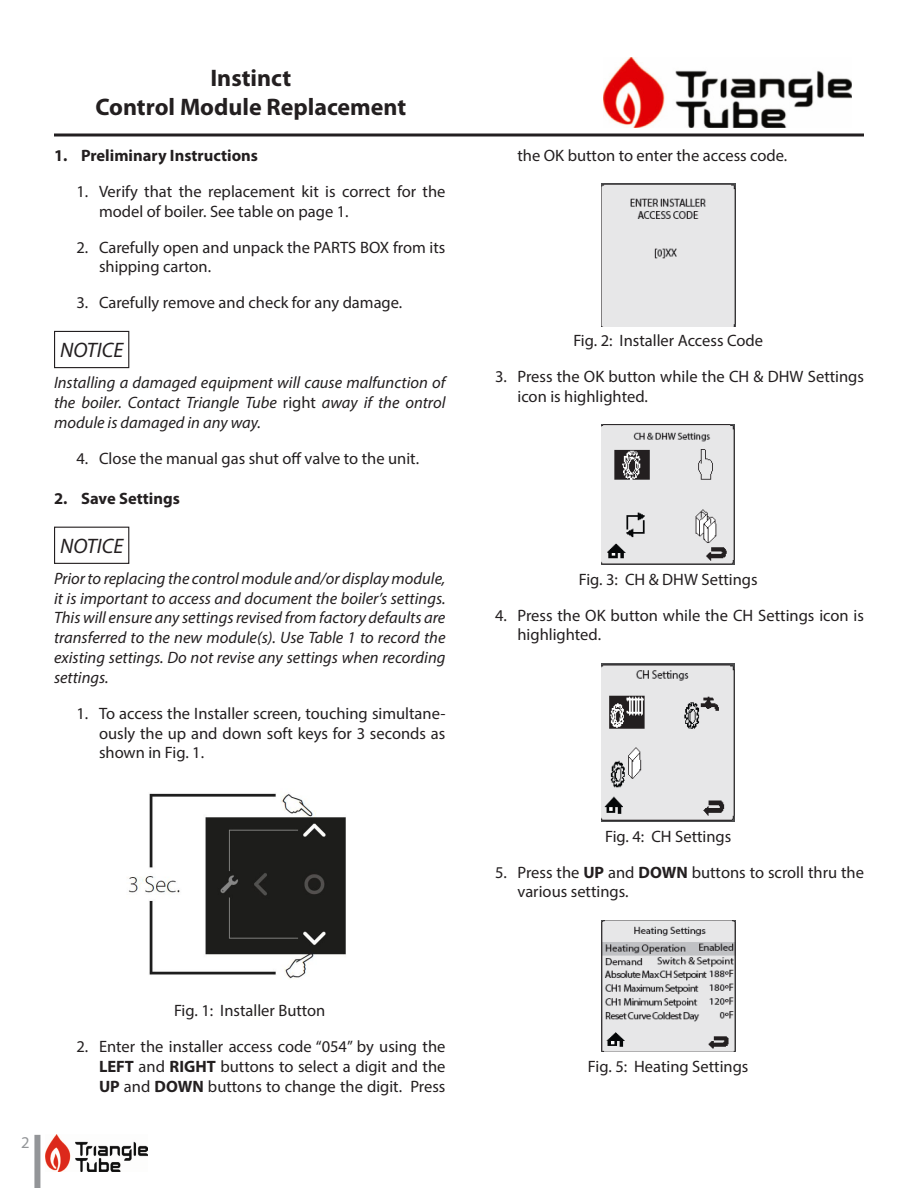
<style>
.page{position:relative;width:918px;height:1188px;background:#fff}
.page>*{position:absolute;margin:0;border:0;box-sizing:border-box;transform-origin:0 0}
.t1{font:700 24px/28.8px "Myriad Pro";color:#231f20;text-align:center}
.Notice{font:italic 21px "Myriad Pro";color:#231f20}
.t2{font:16.5px/19.8px "Myriad Pro";color:#231f20}
.Notice-2{font:italic 16.5px/19.8px "Myriad Pro";color:#231f20;text-align:justify}
.t3{font:700 16.5px "Myriad Pro";color:#231f20}
.t4{font:16.5px "Myriad Pro";color:#939598}
.s1{font-style:normal}
.s2{font-weight:700}
</style>
<div class="page">
<hr style="left:54px;top:134px;width:810px;height:2px;background:#231f20">
<img style="left:604px;top:57px;width:247px;height:70px">
<div style="left:34px;top:1135px;width:6px;height:53px;background:#939598"></div>
<img style="left:45px;top:1135px;width:102px;height:36px">
<div style="left:54px;top:331px;width:75px;height:37px;border:1px solid #231f20"></div>
<div style="left:54px;top:527px;width:75px;height:37px;border:1px solid #231f20"></div>
<img style="left:128px;top:793px;width:218px;height:186px">
<img style="left:601px;top:184px;width:134px;height:142px">
<img style="left:602px;top:425px;width:133px;height:140px">
<img style="left:602px;top:664px;width:133px;height:158px">
<img style="left:601px;top:921px;width:134px;height:131px">
<h1 class="t1" style="left:95px;top:64px;width:312px">Instinct<br>Control Module Replacement</h1>
<p class="t3" style="left:54px;top:146px;width:206px">1. Preliminary Instructions</p>
<p class="t2" style="left:99px;top:181px;width:348px;text-indent:-22px">1. Verify that the replacement kit is correct for the model of boiler. See table on page 1.</p>
<p class="t2" style="left:99px;top:237px;width:348px;text-indent:-22px">2. Carefully open and unpack the PARTS BOX from its shipping carton.</p>
<p class="t2" style="left:76px;top:293px;width:327px">3. Carefully remove and check for any damage.</p>
<p class="Notice" style="left:60px;top:337px;width:65px">NOTICE</p>
<p class="Notice-2" style="left:54px;top:372px;width:393px">Installing a damaged equipment will cause malfunction of the boiler. Contact Triangle Tube <span class="s1">right</span> away if the ontrol module is damaged in any way.</p>
<p class="t2" style="left:76px;top:448px;width:344px">4. Close the manual gas shut off valve to the unit.</p>
<p class="t3" style="left:54px;top:489px;width:127px">2. Save Settings</p>
<p class="Notice" style="left:60px;top:533px;width:65px">NOTICE</p>
<p class="Notice-2" style="left:54px;top:568px;width:393px">Prior to replacing the control module and/or display module, it is important to access and document the boiler’s settings.<br>This will ensure any settings revised from factory defaults are transferred to the new module(s). Use Table 1 to record the existing settings. Do not revise any settings when recording settings.</p>
<p class="t2" style="left:99px;top:703px;width:348px;text-align:justify;text-indent:-22px">1. To access the Installer screen, touching simultane&shy;ously the up and down soft keys for 3 seconds as shown in Fig. 1.</p>
<p class="t4" style="left:21px;top:1132px;width:10px">2</p>
<p class="t2" style="left:174px;top:1000px;width:153px">Fig. 1: Installer Button</p>
<p class="t2" style="left:99px;top:1036px;width:348px;text-align:justify;text-indent:-22px">2. Enter the installer access code “054” by using the <span class="s2">LEFT</span> and <span class="s2">RIGHT</span> buttons to select a digit and the <span class="s2">UP</span> and <span class="s2">DOWN</span> buttons to change the digit. Press</p>
<p class="t2" style="left:518px;top:145px;width:271px">the OK button to enter the access code.</p>
<p class="t2" style="left:573px;top:330px;width:191px">Fig. 2: Installer Access Code</p>
<p class="t2" style="left:518px;top:366px;width:348px;text-indent:-22px">3. Press the OK button while the CH &amp; DHW Settings icon is highlighted.</p>
<p class="t2" style="left:579px;top:569px;width:180px">Fig. 3: CH &amp; DHW Settings</p>
<p class="t2" style="left:518px;top:605px;width:348px;text-indent:-22px">4. Press the OK button while the CH Settings icon is highlighted.</p>
<p class="t2" style="left:605px;top:826px;width:128px">Fig. 4: CH Settings</p>
<p class="t2" style="left:518px;top:862px;width:348px;text-indent:-22px">5. Press the <span class="s2">UP</span> and <span class="s2">DOWN</span> buttons to scroll thru the various settings.</p>
<p class="t2" style="left:588px;top:1056px;width:162px">Fig. 5: Heating Settings</p>
</div>
